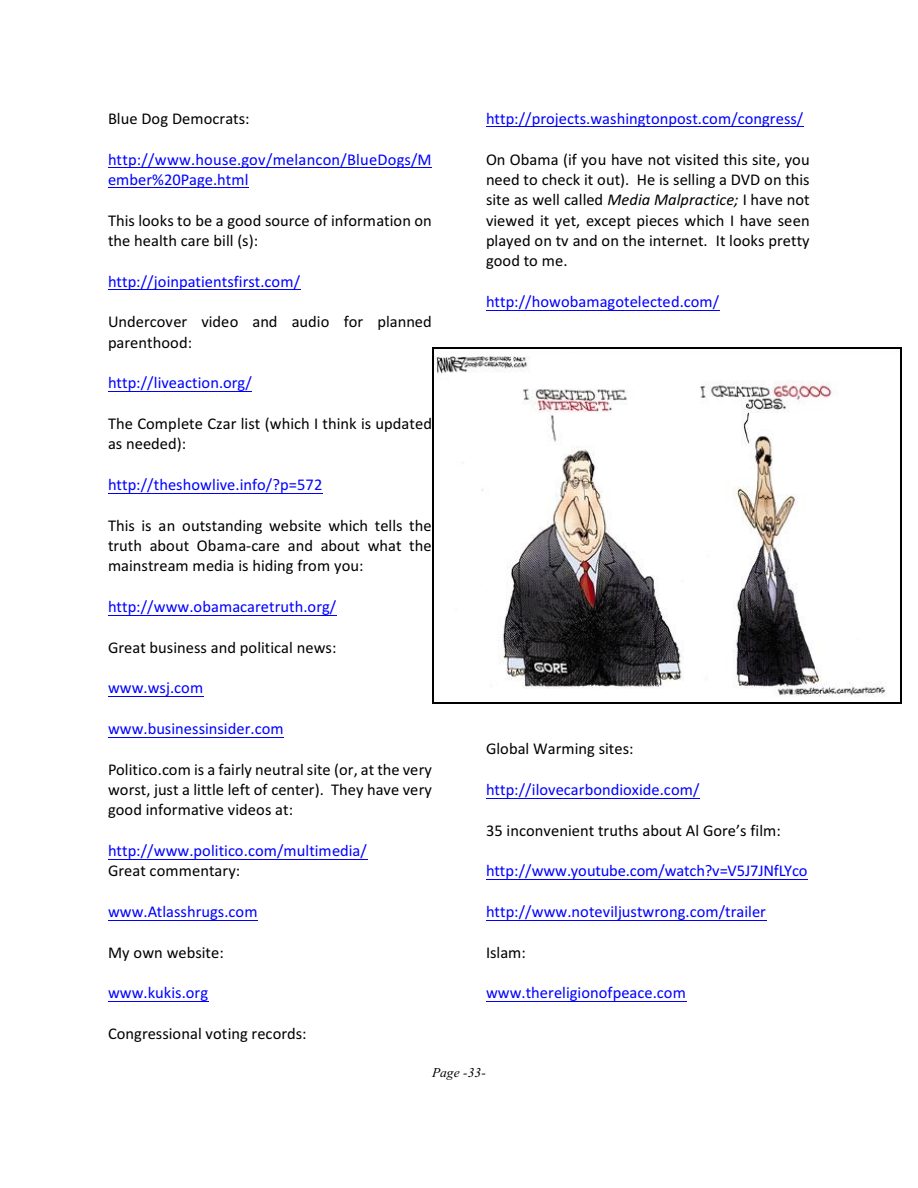
<style>
.page{position:relative;width:918px;height:1188px;background:#fff}
.page>*{position:absolute;margin:0;border:0;box-sizing:border-box;transform-origin:0 0}
.t1{font:16.5px/20.4px "Calibri";color:#000}
.t2{font:16.5px/20.4px "Calibri";color:#00f}
.t3{font:italic 13.5px "Times New Roman";color:#000}
.s1{font-style:italic}
</style>
<div class="page">
<hr style="left:108px;top:167px;width:324px;height:1px;background:#00f">
<hr style="left:108px;top:187px;width:82px;height:1px;background:#00f">
<hr style="left:189px;top:187px;width:60px;height:1px;background:#00f">
<hr style="left:108px;top:289px;width:192px;height:1px;background:#00f">
<hr style="left:108px;top:391px;width:144px;height:1px;background:#00f">
<hr style="left:108px;top:493px;width:215px;height:1px;background:#00f">
<hr style="left:108px;top:615px;width:228px;height:1px;background:#00f">
<hr style="left:108px;top:696px;width:95px;height:1px;background:#00f">
<hr style="left:108px;top:737px;width:176px;height:1px;background:#00f">
<hr style="left:108px;top:859px;width:259px;height:1px;background:#00f">
<hr style="left:108px;top:920px;width:49px;height:1px;background:#00f">
<hr style="left:157px;top:920px;width:101px;height:1px;background:#00f">
<hr style="left:108px;top:1001px;width:100px;height:1px;background:#00f">
<hr style="left:486px;top:126px;width:318px;height:1px;background:#00f">
<hr style="left:486px;top:310px;width:234px;height:1px;background:#00f">
<hr style="left:486px;top:798px;width:214px;height:1px;background:#00f">
<hr style="left:486px;top:879px;width:300px;height:1px;background:#00f">
<svg style="left:786px;top:879px;width:22px;height:1px"></svg>
<hr style="left:486px;top:920px;width:280px;height:1px;background:#00f">
<hr style="left:486px;top:1001px;width:200px;height:1px;background:#00f">
<img style="left:433px;top:349px;width:454px;height:353px">
<hr style="left:432px;top:347px;width:1px;height:356px;background:#000">
<hr style="left:900px;top:347px;width:2px;height:356px;background:#000">
<hr style="left:432px;top:347px;width:469px;height:1px;background:#000">
<hr style="left:432px;top:702px;width:469px;height:2px;background:#000">
<p class="t1" style="left:108px;top:110px;width:143px">Blue Dog Democrats:</p>
<p class="t2" style="left:108px;top:150px;width:325px">http://www.house.gov/melancon/BlueDogs/M ember%20Page.html</p>
<p class="t1" style="left:108px;top:211px;width:325px">This looks to be a good source of information on the health care bill (s):</p>
<p class="t2" style="left:108px;top:272px;width:194px">http://joinpatientsfirst.com/</p>
<p class="t1" style="left:108px;top:313px;width:325px">Undercover video and audio for planned parenthood:</p>
<p class="t2" style="left:108px;top:374px;width:145px">http://liveaction.org/</p>
<p class="t1" style="left:108px;top:415px;width:326px">The Complete Czar list (which I think is updated as needed):</p>
<p class="t2" style="left:108px;top:476px;width:216px">http://theshowlive.info/?p=572</p>
<p class="t1" style="left:108px;top:516px;width:325px;text-align:justify">This is an outstanding website which tells the truth about Obama-care and about what the mainstream media is hiding from you:</p>
<p class="t2" style="left:108px;top:598px;width:230px">http://www.obamacaretruth.org/</p>
<p class="t1" style="left:108px;top:638px;width:230px">Great business and political news:</p>
<p class="t2" style="left:108px;top:679px;width:97px">www.wsj.com</p>
<p class="t2" style="left:108px;top:720px;width:177px">www.businessinsider.com</p>
<p class="t1" style="left:108px;top:760px;width:325px;text-align:justify">Politico.com is a fairly neutral site (or, at the very worst, just a little left of center). They have very good informative videos at:</p>
<p class="t2" style="left:108px;top:842px;width:260px">http://www.politico.com/multimedia/</p>
<p class="t1" style="left:108px;top:862px;width:134px">Great commentary:</p>
<p class="t2" style="left:108px;top:903px;width:151px">www.Atlasshrugs.com</p>
<p class="t1" style="left:108px;top:943px;width:117px">My own website:</p>
<p class="t2" style="left:108px;top:984px;width:102px">www.kukis.org</p>
<p class="t1" style="left:108px;top:1025px;width:200px">Congressional voting records:</p>
<p class="t2" style="left:486px;top:110px;width:319px">http://projects.washingtonpost.com/congress/</p>
<p class="t1" style="left:486px;top:150px;width:325px;text-align:justify">On Obama (if you have not visited this site, you need to check it out). He is selling a DVD on this site as well called <span class="s1">Media Malpractice;</span> I have not viewed it yet, except pieces which I have seen played on tv and on the internet. It looks pretty good to me.</p>
<p class="t2" style="left:486px;top:293px;width:235px">http://howobamagotelected.com/</p>
<p class="t1" style="left:486px;top:740px;width:149px">Global Warming sites:</p>
<p class="t2" style="left:486px;top:781px;width:215px">http://ilovecarbondioxide.com/</p>
<p class="t1" style="left:486px;top:821px;width:297px">35 inconvenient truths about Al Gore’s film:</p>
<p class="t2" style="left:486px;top:862px;width:323px">http://www.youtube.com/watch?v=V5J7JNfLYco</p>
<p class="t2" style="left:486px;top:903px;width:281px">http://www.noteviljustwrong.com/trailer</p>
<p class="t1" style="left:486px;top:943px;width:42px">Islam:</p>
<p class="t2" style="left:486px;top:984px;width:201px">www.thereligionofpeace.com</p>
<p class="t3" style="left:432px;top:1067px;width:55px">Page -33-</p>
</div>
